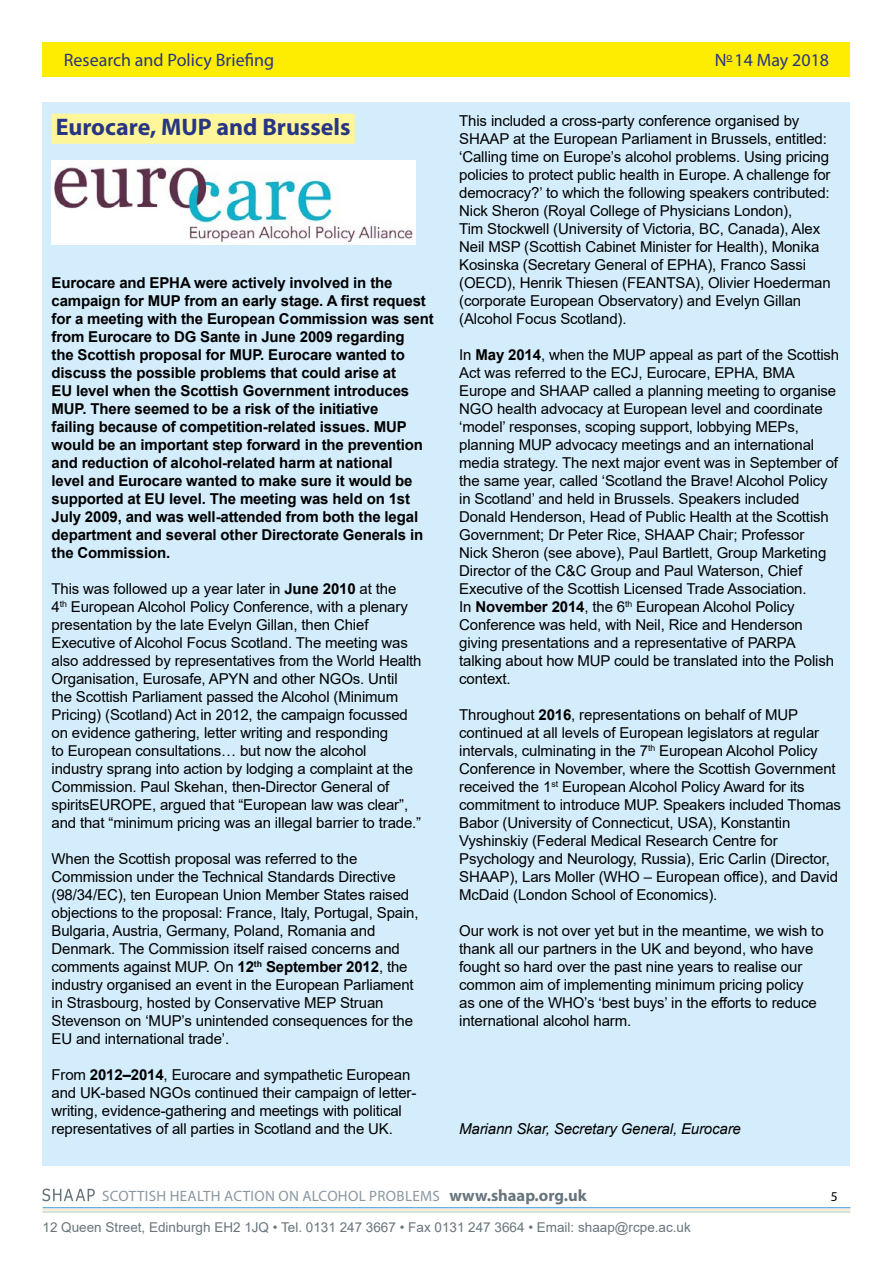
<style>
.page{position:relative;width:893px;height:1263px;background:#fff}
.page>*{position:absolute;margin:0;border:0;box-sizing:border-box;transform-origin:0 0}
.t1{font:700 24px "Myriad Pro";color:#283583}
.t2{font:18px "Myriad Pro";color:#283583}
.t3{font:15px/18px "Arial";letter-spacing:-.01em;color:#000}
.t4{font:700 15px/18px "Arial";letter-spacing:-.01em;color:#000}
.t5{font:15px "Myriad Pro";letter-spacing:.02em;color:#8c97a0}
.t6{font:italic 15px "Arial";letter-spacing:-.01em;color:#000}
.t7{font:13.5px "Arial";color:#68757d}
.t8{font:13.5px "Myriad Pro";color:#000}
.s1{font-weight:700}
.s2{font-weight:700;font-size:16.5px;color:#68757d}
</style>
<div class="page">
<svg style="left:43px;top:1188px;width:52px;height:13px"></svg>
<hr style="left:43px;top:1207px;width:807px;height:1px;background:#52a3d6">
<hr style="left:43px;top:1209px;width:807px;height:1px;background:#fedfb1">
<hr style="left:43px;top:1211px;width:807px;height:1px;background:#aecec1">
<div style="left:43px;top:102px;width:807px;height:1063px;background:#d4edfc"></div>
<div style="left:52px;top:114px;width:303px;height:30px;background:#fff69b"></div>
<img style="left:52px;top:161px;width:363px;height:83px">
<div style="left:43px;top:43px;width:807px;height:34px;background:#ffed00"></div>
<p class="t2" style="left:64px;top:49px;width:212px">Research and Policy Briefing</p>
<p class="t2" style="left:715px;top:49px;width:116px">N<sup>o</sup> 14 May 2018</p>
<h1 class="t1" style="left:56px;top:111px;width:296px">Eurocare, MUP and Brussels</h1>
<p class="t4" style="left:52px;top:274px;width:384px">Eurocare and EPHA were actively involved in the campaign for MUP from an early stage. A first request for a meeting with the European Commission was sent from Eurocare to DG Sante in June 2009 regarding<br>the Scottish proposal for MUP. Eurocare wanted to discuss the possible problems that could arise at<br>EU level when the Scottish Government introduces MUP. There seemed to be a risk of the initiative<br>failing because of competition-related issues. MUP would be an important step forward in the prevention and reduction of alcohol-related harm at national<br>level and Eurocare wanted to make sure it would be supported at EU level. The meeting was held on 1st July 2009, and was well-attended from both the legal department and several other Directorate Generals in the Commission.</p>
<p class="t3" style="left:52px;top:580px;width:372px">This was followed up a year later in <span class="s1">June 2010</span> at the<br>4<sup>th</sup> European Alcohol Policy Conference, with a plenary presentation by the late Evelyn Gillan, then Chief Executive of Alcohol Focus Scotland. The meeting was also addressed by representatives from the World Health Organisation, Eurosafe, APYN and other NGOs. Until the Scottish Parliament passed the Alcohol (Minimum Pricing) (Scotland) Act in 2012, the campaign focussed on evidence gathering, letter writing and responding<br>to European consultations… but now the alcohol industry sprang into action by lodging a complaint at the Commission. Paul Skehan, then-Director General of spiritsEUROPE, argued that “European law was clear”, and that “minimum pricing was an illegal barrier to trade.”</p>
<p class="t3" style="left:52px;top:850px;width:369px">When the Scottish proposal was referred to the Commission under the Technical Standards Directive (98/34/EC), ten European Union Member States raised objections to the proposal: France, Italy, Portugal, Spain, Bulgaria, Austria, Germany, Poland, Romania and Denmark. The Commission itself raised concerns and comments against MUP. On <span class="s1">12</span><sup>th</sup> <span class="s1">September 2012</span>, the industry organised an event in the European Parliament in Strasbourg, hosted by Conservative MEP Struan Stevenson on ‘MUP’s unintended consequences for the EU and international trade’.</p>
<p class="t3" style="left:52px;top:1066px;width:366px">From <span class="s1">2012–2014</span>, Eurocare and sympathetic European and UK-based NGOs continued their campaign of letter&shy;writing, evidence-gathering and meetings with political representatives of all parties in Scotland and the UK.</p>
<p class="t3" style="left:459px;top:112px;width:373px">This included a cross-party conference organised by SHAAP at the European Parliament in Brussels, entitled: ‘Calling time on Europe’s alcohol problems. Using pricing policies to protect public health in Europe. A challenge for democracy?’ to which the following speakers contributed:<br>Nick Sheron (Royal College of Physicians London),<br>Tim Stockwell (University of Victoria, BC, Canada), Alex Neil MSP (Scottish Cabinet Minister for Health), Monika Kosinska (Secretary General of EPHA), Franco Sassi (OECD), Henrik Thiesen (FEANTSA), Olivier Hoederman (corporate European Observatory) and Evelyn Gillan (Alcohol Focus Scotland).</p>
<p class="t3" style="left:459px;top:346px;width:382px">In <span class="s1">May 2014</span>, when the MUP appeal as part of the Scottish Act was referred to the ECJ, Eurocare, EPHA, BMA Europe and SHAAP called a planning meeting to organise NGO health advocacy at European level and coordinate ‘model’ responses, scoping support, lobbying MEPs, planning MUP advocacy meetings and an international media strategy. The next major event was in September of the same year, called ‘Scotland the Brave! Alcohol Policy in Scotland’ and held in Brussels. Speakers included Donald Henderson, Head of Public Health at the Scottish Government; Dr Peter Rice, SHAAP Chair; Professor<br>Nick Sheron (see above), Paul Bartlett, Group Marketing Director of the C&amp;C Group and Paul Waterson, Chief Executive of the Scottish Licensed Trade Association.<br>In <span class="s1">November 2014</span>, the 6<sup>th</sup> European Alcohol Policy Conference was held, with Neil, Rice and Henderson giving presentations and a representative of PARPA talking about how MUP could be translated into the Polish context.</p>
<p class="t3" style="left:459px;top:706px;width:383px">Throughout <span class="s1">2016</span>, representations on behalf of MUP continued at all levels of European legislators at regular intervals, culminating in the 7<sup>th</sup> European Alcohol Policy Conference in November, where the Scottish Government received the 1<sup>st</sup> European Alcohol Policy Award for its commitment to introduce MUP. Speakers included Thomas Babor (University of Connecticut, USA), Konstantin Vyshinskiy (Federal Medical Research Centre for Psychology and Neurology, Russia), Eric Carlin (Director, SHAAP), Lars Moller (WHO – European office), and David McDaid (London School of Economics).</p>
<p class="t3" style="left:459px;top:922px;width:366px">Our work is not over yet but in the meantime, we wish to thank all our partners in the UK and beyond, who have fought so hard over the past nine years to realise our common aim of implementing minimum pricing policy<br>as one of the WHO’s ‘best buys’ in the efforts to reduce international alcohol harm.</p>
<p class="t6" style="left:459px;top:1119px;width:283px">Mariann Skar, Secretary General, Eurocare</p>
<p class="t5" style="left:102px;top:1187px;width:486px">SCOTTISH HEALTH ACTION ON ALCOHOL PROBLEMS <span class="s2">www.shaap.org.uk</span></p>
<p class="t8" style="left:831px;top:1188px;width:8px">5</p>
<p class="t7" style="left:43px;top:1218px;width:650px">12 Queen Street, Edinburgh EH2 1JQ • Tel. 0131 247 3667 • Fax 0131 247 3664 • Email: shaap@rcpe.ac.uk</p>
</div>
